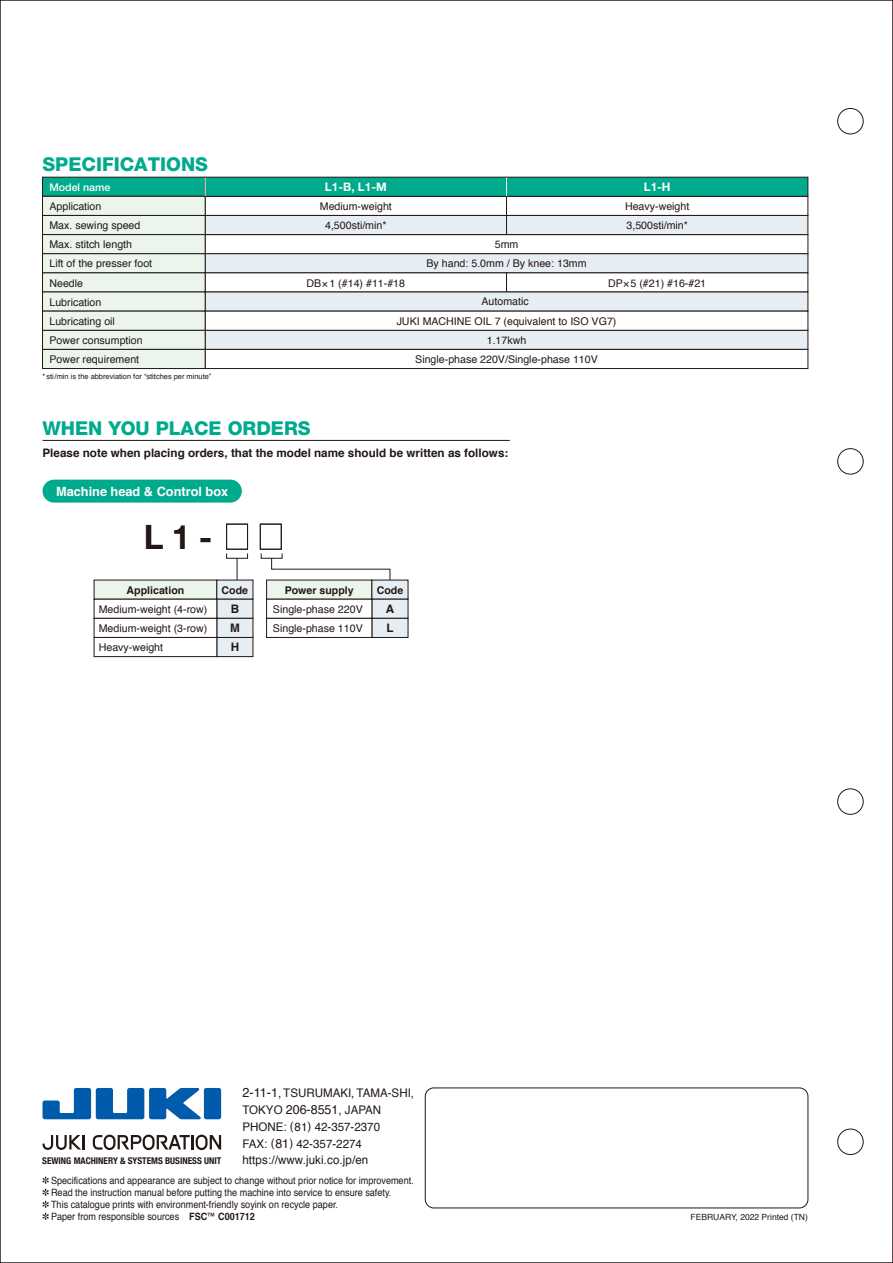
<style>
.page{position:relative;width:893px;height:1263px;background:#fff}
.page>*{position:absolute;margin:0;border:0;box-sizing:border-box;transform-origin:0 0}
.t1{font:700 33.45px "Helvetica Neue";color:#221815}
.t2{font:800 19.2px "Helvetica Neue";color:#00ab8d}
.t3{font:700 12.75px "Helvetica";color:#fff}
.t4{font:11.85px/16.8px "Helvetica";color:#221815}
.t5{font:700 11.7px/19.2px "Helvetica";color:#221815;text-align:justify}
.t6{font:700 11.7px "Helvetica Neue";color:#fff}
.t7{font:10.65px/19.2px "Helvetica";color:#221815}
.t8{font:700 10.65px "Helvetica";color:#221815}
.t9{font:500 10.65px "Helvetica Neue";color:#fff}
.t10{font:10.05px/12px "Helvetica";color:#221815;scale:.9 1}
.t11{font:700 condensed 9.3px "Helvetica Neue";color:#221815}
.t12{font:8.55px "Helvetica";color:#221815}
.t13{font:7.5px "Helvetica";color:#221815}
.s1{font-size:12.9px}
.s2{font-size:12.75px}
.s3{font-weight:700}
</style>
<div class="page">
<div style="left:94px;top:580px;width:123px;height:19px;background:#ebf5ec"></div>
<div style="left:217px;top:580px;width:36px;height:19px;background:#e7eef3"></div>
<div style="left:217px;top:599px;width:36px;height:19px;background:#e7eef3;border:1px solid #221815"></div>
<div style="left:217px;top:618px;width:36px;height:20px;background:#e7eef3;border:1px solid #221815"></div>
<div style="left:217px;top:637px;width:36px;height:20px;background:#e7eef3;border:1px solid #221815"></div>
<div style="left:94px;top:618px;width:123px;height:20px;background:#fff;border:1px solid #221815"></div>
<div style="left:94px;top:637px;width:123px;height:20px;background:#fff;border:1px solid #221815"></div>
<div style="left:266px;top:580px;width:106px;height:19px;background:#ebf5ec"></div>
<div style="left:372px;top:580px;width:36px;height:19px;background:#e7eef3"></div>
<div style="left:372px;top:599px;width:36px;height:19px;background:#e7eef3;border:1px solid #221815"></div>
<div style="left:372px;top:618px;width:36px;height:20px;background:#e7eef3;border:1px solid #221815"></div>
<div style="left:266px;top:618px;width:106px;height:20px;background:#fff;border:1px solid #221815"></div>
<div style="left:205px;top:253px;width:603px;height:20px;background:#e7eef3;border:1px solid #221815"></div>
<div style="left:205px;top:273px;width:302px;height:19px;background:#fff;border:1px solid #221815"></div>
<div style="left:506px;top:273px;width:302px;height:19px;background:#fff;border:1px solid #221815"></div>
<div style="left:205px;top:215px;width:302px;height:20px;background:#e7eef3;border:1px solid #221815"></div>
<div style="left:506px;top:215px;width:302px;height:20px;background:#e7eef3;border:1px solid #221815"></div>
<div style="left:205px;top:330px;width:603px;height:20px;background:#e7eef3;border:1px solid #221815"></div>
<div style="left:42px;top:177px;width:163px;height:20px;background:#00ab8d;border:1px solid #221815"></div>
<div style="left:42px;top:196px;width:163px;height:20px;background:#ebf5ec;border:1px solid #221815"></div>
<div style="left:42px;top:215px;width:163px;height:20px;background:#ebf5ec;border:1px solid #221815"></div>
<div style="left:42px;top:234px;width:163px;height:20px;background:#ebf5ec;border:1px solid #221815"></div>
<div style="left:42px;top:253px;width:163px;height:20px;background:#ebf5ec;border:1px solid #221815"></div>
<div style="left:42px;top:273px;width:163px;height:19px;background:#ebf5ec;border:1px solid #221815"></div>
<div style="left:42px;top:330px;width:163px;height:20px;background:#ebf5ec;border:1px solid #221815"></div>
<div style="left:205px;top:177px;width:302px;height:20px;background:#00ab8d;border:1px solid #221815"></div>
<div style="left:506px;top:177px;width:302px;height:20px;background:#00ab8d;border:1px solid #221815"></div>
<svg style="left:205px;top:177px;width:1px;height:19px"></svg>
<svg style="left:506px;top:177px;width:1px;height:19px"></svg>
<div style="left:205px;top:292px;width:603px;height:19px;background:#e7eef3"></div>
<div style="left:42px;top:292px;width:163px;height:19px;background:#ebf5ec"></div>
<div style="left:42px;top:311px;width:163px;height:19px;background:#ebf5ec"></div>
<div style="left:205px;top:349px;width:603px;height:20px;background:#fff;border:1px solid #221815"></div>
<div style="left:42px;top:349px;width:163px;height:20px;background:#ebf5ec;border:1px solid #221815"></div>
<svg style="left:237px;top:559px;width:1px;height:21px"></svg>
<div style="left:226px;top:553px;width:22px;height:6px;border:1px solid #221815"></div>
<div style="left:226px;top:524px;width:22px;height:26px;border:1px solid #221815"></div>
<svg style="left:271px;top:559px;width:120px;height:22px"></svg>
<div style="left:261px;top:553px;width:22px;height:6px;border:1px solid #221815"></div>
<div style="left:260px;top:524px;width:22px;height:26px;border:1px solid #221815"></div>
<hr style="left:43px;top:440px;width:467px;height:1px;background:#221815">
<div style="left:43px;top:480px;width:199px;height:23px;background:#00ab8d;border-radius:11px"></div>
<div style="left:425px;top:1087px;width:383px;height:121px;border:1px solid #221815;border-radius:9px"></div>
<svg style="left:43px;top:1135px;width:38px;height:15px"></svg>
<hr style="left:82px;top:1135px;width:3px;height:14px;background:#221815">
<svg style="left:93px;top:1135px;width:128px;height:15px"></svg>
<svg style="left:43px;top:1176px;width:6px;height:44px"></svg>
<svg style="left:43px;top:1088px;width:158px;height:31px"></svg>
<div style="left:204px;top:1088px;width:17px;height:31px;background:#005bac;border-radius:2px"></div>
<div style="left:837px;top:1129px;width:26px;height:26px;border:1px solid #221815;border-radius:50%"></div>
<div style="left:837px;top:788px;width:26px;height:27px;border:1px solid #221815;border-radius:50%"></div>
<div style="left:837px;top:448px;width:26px;height:26px;border:1px solid #221815;border-radius:50%"></div>
<div style="left:837px;top:108px;width:26px;height:26px;border:1px solid #221815;border-radius:50%"></div>
<h2 class="t2" style="left:43px;top:153px;width:167px">SPECIFICATIONS</h2>
<p class="t9" style="left:49px;top:181px;width:62px">Model name</p>
<p class="t6" style="left:325px;top:180px;width:63px">L1-B, L1-M</p>
<p class="t6" style="left:644px;top:180px;width:28px">L1-H</p>
<p class="t7" style="left:49px;top:197px;width:104px">Application<br>Max. sewing speed<br>Max. stitch length<br>Lift of the presser foot<br>Needle<br>Lubrication<br>Lubricating oil<br>Power consumption<br>Power requirement</p>
<p class="t13" style="left:43px;top:371px;width:170px">* sti/min is the abbreviation for “stitches per minute”</p>
<p class="t7" style="left:320px;top:197px;width:74px;text-align:center">Medium-weight<br>4,500sti/min*</p>
<p class="t7" style="left:625px;top:197px;width:66px">Heavy-weight<br>3,500sti/min*</p>
<p class="t7" style="left:426px;top:235px;width:162px;text-align:center">5mm<br>By hand: 5.0mm / By knee: 13mm</p>
<p class="t7" style="left:397px;top:292px;width:221px;text-align:center">Automatic<br>JUKI MACHINE OIL 7 (equivalent to ISO VG7)<br>1.17kwh<br>Single-phase 220V/Single-phase 110V</p>
<p class="t7" style="left:307px;top:274px;width:100px">DB×1 (#14) #11-#18</p>
<p class="t7" style="left:608px;top:274px;width:99px">DP×5 (#21) #16-#21</p>
<h2 class="t2" style="left:43px;top:417px;width:270px">WHEN YOU PLACE ORDERS</h2>
<p class="t5" style="left:43px;top:443px;width:467px">Please note when placing orders, that the model name should be written as follows:</p>
<p class="t3" style="left:56px;top:481px;width:174px">Machine head &amp; Control box</p>
<h1 class="t1" style="left:144px;top:510px;width:70px">L1-</h1>
<p class="t8" style="left:127px;top:582px;width:59px">Application</p>
<p class="t7" style="left:99px;top:600px;width:110px;text-align:justify">Medium-weight (4-row)<br>Medium-weight (3-row)<br>Heavy-weight</p>
<p class="t8" style="left:222px;top:582px;width:28px">Code</p>
<p class="t5" style="left:230px;top:600px;width:11px">B M H</p>
<p class="t8" style="left:285px;top:582px;width:71px">Power supply</p>
<p class="t7" style="left:273px;top:600px;width:91px">Single-phase 220V<br>Single-phase 110V</p>
<p class="t8" style="left:377px;top:582px;width:28px">Code</p>
<p class="t5" style="left:386px;top:600px;width:10px">A<br>L</p>
<p class="t4" style="left:242px;top:1085px;width:173px"><span class="s1">2-11-1</span>, TSURUMAKI, TAMA-SHI,<br>TOKYO <span class="s2">206-8551</span>, JAPAN<br>PHONE: (81) 42-357-2370<br>FAX: (<span class="s2">81</span>) 42-357-2274 https://www.juki.co.jp/en</p>
<p class="t10" style="left:51px;top:1174px;width:404px">Specifications and appearance are subject to change without prior notice for improvement.<br>Read the instruction manual before putting the machine into service to ensure safety.<br>This catalogue prints with environment-friendly soyink on recycle paper.<br>Paper from responsible sources <span class="s3">FSC</span>™ <span class="s3">C001712</span></p>
<p class="t11" style="left:42px;top:1152px;width:181px">SEWING MACHINERY &amp; SYSTEMS BUSINESS UNIT</p>
<p class="t12" style="left:691px;top:1210px;width:119px">FEBRUARY, 2022 Printed (TN)</p>
</div>
